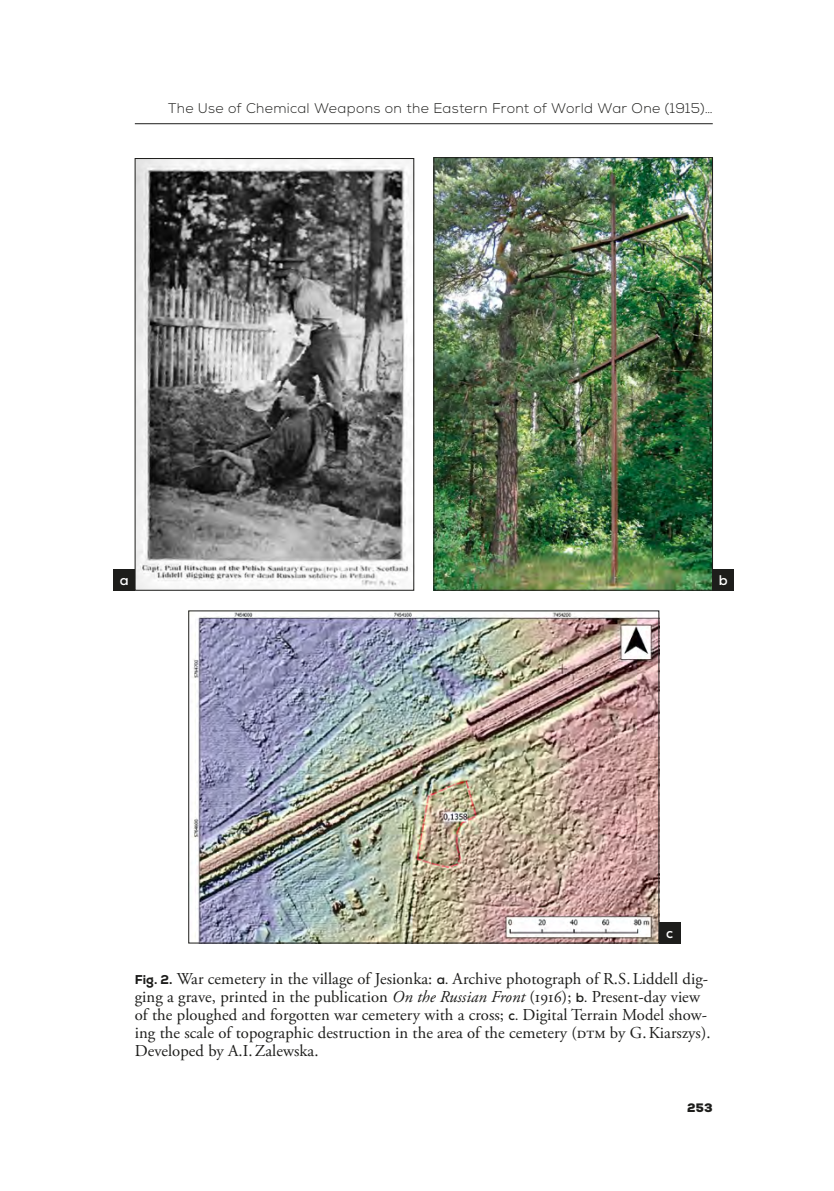
<style>
.page{position:relative;width:834px;height:1191px;background:#fff}
.page>*{position:absolute;margin:0;border:0;box-sizing:border-box;transform-origin:0 0}
.t1{font:16.62px/18px "Adobe Garamond Pro";color:#1d1d1b}
.t2{font:300 14px "Nexa";letter-spacing:.025em;color:#1d1d1b}
.t3{font:700 14px "Nexa";color:#fff}
.t4{font:900 12.25px "Nexa";color:#1d1d1b}
.s1{font-family:"Nexa";font-weight:800;font-size:12.78px}
.s2{font-family:"Nexa";font-weight:700;font-size:13.12px}
.s3{font-style:italic}
</style>
<div class="page">
<hr style="left:135px;top:123px;width:577px;height:1px;background:#1d1d1b">
<img style="left:137px;top:160px;width:275px;height:428px">
<div style="left:135px;top:158px;width:279px;height:432px;border:1px solid #1d1d1b"></div>
<img style="left:435px;top:159px;width:275px;height:429px">
<div style="left:433px;top:157px;width:279px;height:433px;border:1px solid #1d1d1b"></div>
<img style="left:193px;top:612px;width:464px;height:329px">
<div style="left:114px;top:569px;width:21px;height:21px;background:#1d1d1b"></div>
<div style="left:712px;top:569px;width:21px;height:21px;background:#1d1d1b"></div>
<div style="left:659px;top:922px;width:21px;height:21px;background:#1d1d1b"></div>
<p class="t2" style="left:168px;top:100px;width:546px">The Use of Chemical Weapons on the Eastern Front of World War One (1915)…</p>
<p class="t3" style="left:120px;top:571px;width:10px">a</p>
<p class="t3" style="left:718px;top:571px;width:10px">b</p>
<p class="t3" style="left:666px;top:924px;width:9px">c</p>
<p class="t1" style="left:135px;top:970px;width:577px"><span class="s1">Fig. 2.</span> War cemetery in the village of Jesionka: <span class="s2">a.</span> Archive photograph of R.S.Liddell dig&shy;ging a grave, printed in the publication <span class="s3">On the Russian Front</span> (1916); <span class="s2">b.</span> Present-day view of the ploughed and forgotten war cemetery with a cross; <span class="s2">c.</span> Digital Terrain Model show&shy;ing the scale of topographic destruction in the area of the cemetery (DTM by G.Kiarszys).<br>Developed by A.I.Zalewska.</p>
<p class="t4" style="left:687px;top:1099px;width:27px">253</p>
</div>
